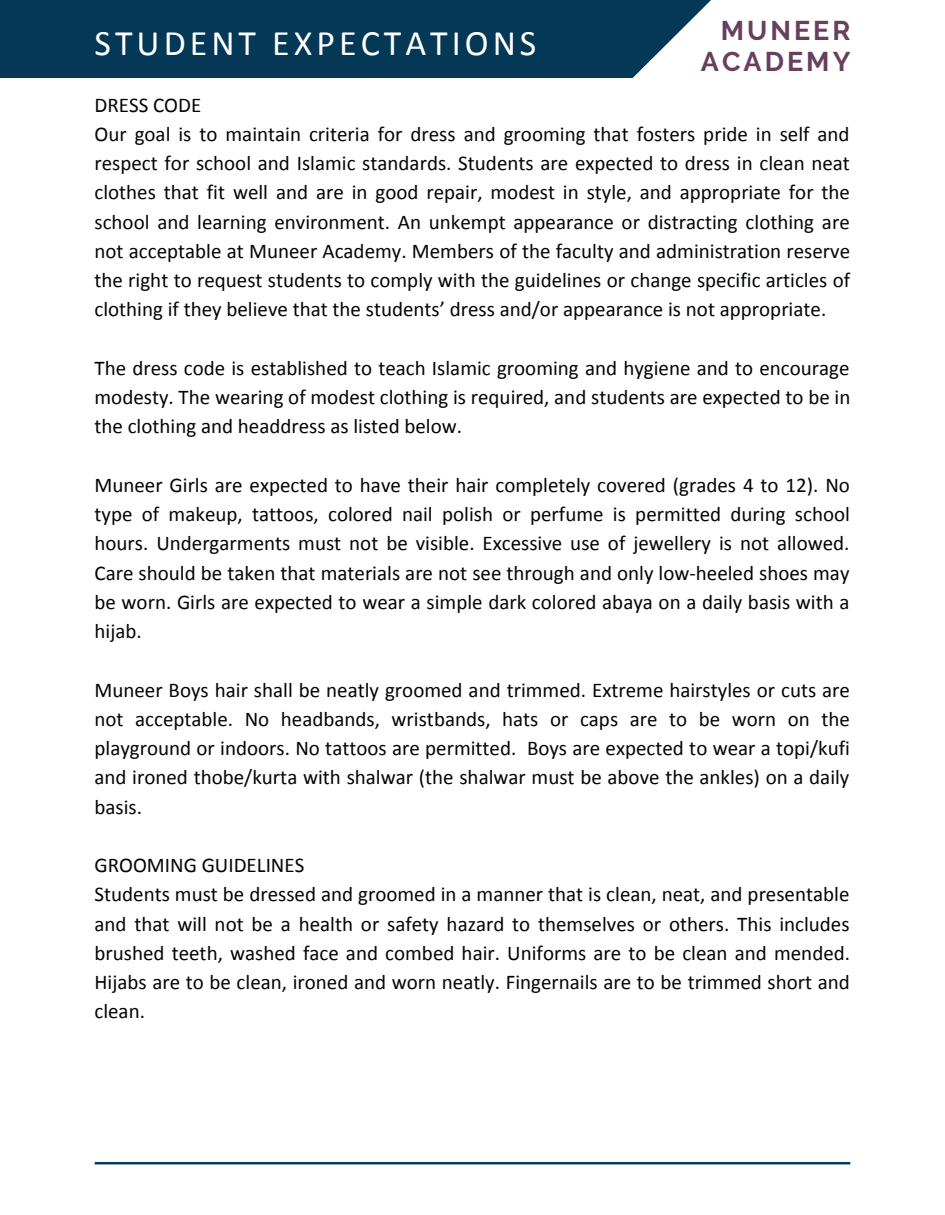
<style>
.page{position:relative;width:945px;height:1215px;background:#fff}
.page>*{position:absolute;margin:0;border:0;box-sizing:border-box;transform-origin:0 0}
.t1{font:36px "Calibri";letter-spacing:.11em;color:#fff}
.t2{font:700 27px/31.5px "Raleway";letter-spacing:.11em;color:#683f5f;text-align:right}
.t3{font:21px/29.2px "Calibri";color:#040606;text-align:justify}
</style>
<div class="page">
<div style="left:0;top:0;width:711px;height:78px;background:#043857"></div>
<hr style="left:95px;top:1162px;width:755px;height:2px;background:#043857">
<p class="t2" style="left:701px;top:14px;width:151px">MUNEER<br>ACADEMY</p>
<p class="t3" style="left:94px;top:92px;width:757px;text-align:left">DRESS CODE<br>Our goal is to maintain criteria for dress and grooming that fosters pride in self and respect for school and Islamic standards. Students are expected to dress in clean neat clothes that fit well and are in good repair, modest in style, and appropriate for the school and learning environment. An unkempt appearance or distracting clothing are not acceptable at Muneer Academy. Members of the faculty and administration reserve the right to request students to comply with the guidelines or change specific articles of clothing if they believe that the students’ dress and/or appearance is not appropriate.</p>
<h1 class="t1" style="left:94px;top:28px;width:443px">STUDENT EXPECTATIONS</h1>
<p class="t3" style="left:94px;top:355px;width:757px">The dress code is established to teach Islamic grooming and hygiene and to encourage modesty. The wearing of modest clothing is required, and students are expected to be in the clothing and headdress as listed below.</p>
<p class="t3" style="left:94px;top:472px;width:757px">Muneer Girls are expected to have their hair completely covered (grades 4 to 12). No type of makeup, tattoos, colored nail polish or perfume is permitted during school hours. Undergarments must not be visible. Excessive use of jewellery is not allowed.<br>Care should be taken that materials are not see through and only low-heeled shoes may be worn. Girls are expected to wear a simple dark colored abaya on a daily basis with a hijab.</p>
<p class="t3" style="left:94px;top:677px;width:757px">Muneer Boys hair shall be neatly groomed and trimmed. Extreme hairstyles or cuts are not acceptable. No headbands, wristbands, hats or caps are to be worn on the playground or indoors. No tattoos are permitted. Boys are expected to wear a topi/kufi and ironed thobe/kurta with shalwar (the shalwar must be above the ankles) on a daily basis.</p>
<p class="t3" style="left:94px;top:852px;width:757px;text-align:left">GROOMING GUIDELINES<br>Students must be dressed and groomed in a manner that is clean, neat, and presentable and that will not be a health or safety hazard to themselves or others. This includes brushed teeth, washed face and combed hair. Uniforms are to be clean and mended.<br>Hijabs are to be clean, ironed and worn neatly. Fingernails are to be trimmed short and clean.</p>
</div>
